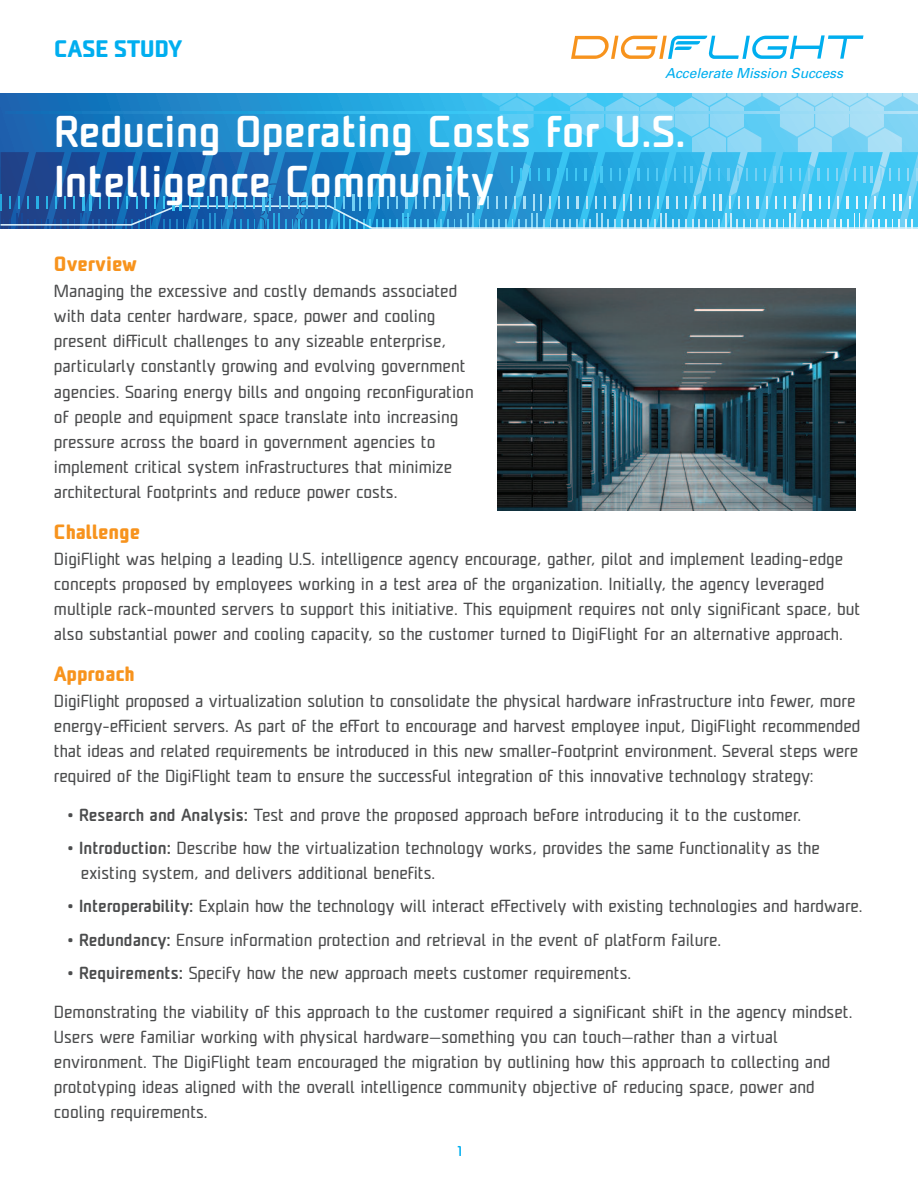
<style>
.page{position:relative;width:918px;height:1188px;background:#fff}
.page>*{position:absolute;margin:0;border:0;box-sizing:border-box;transform-origin:0 0}
.t1{font:500 42px/49.5px "Unicod Sans";color:#fff}
.t2{font:700 22.5px "Unicod Sans";color:#00aeef}
.t3{font:700 19.5px "Unicod Sans";color:#f7931d}
.t4{font:16.5px/25.2px "Unicod Sans";color:#4b4c4d}
.t5{font:italic 13.8px "Univers";letter-spacing:-.01em;color:#00aeef}
.t6{font:500 13.5px "Unicod Sans";color:#00aeef}
.s1{font-weight:500}
</style>
<div class="page">
<svg style="left:0;top:93px;width:918px;height:135px;background:#3b9fd6"></svg>
<svg style="left:571px;top:35px;width:292px;height:24px"></svg>
<img style="left:498px;top:288px;width:357px;height:222px">
<h2 class="t2" style="left:54px;top:41px;width:130px">CASE STUDY</h2>
<p class="t5" style="left:665px;top:68px;width:179px">Accelerate Mission Success</p>
<h1 class="t1" style="left:54px;top:111px;width:633px">Reducing Operating Costs for U.S.<br>Intelligence Community</h1>
<p class="t3" style="left:54px;top:257px;width:84px">Overview</p>
<p class="t4" style="left:54px;top:280px;width:421px">Managing the excessive and costly demands associated with data center hardware, space, power and cooling present difficult challenges to any sizeable enterprise, particularly constantly growing and evolving government agencies. Soaring energy bills and ongoing reconfiguration of people and equipment space translate into increasing pressure across the board in government agencies to implement critical system infrastructures that minimize architectural footprints and reduce power costs.</p>
<p class="t3" style="left:54px;top:524px;width:88px">Challenge</p>
<p class="t4" style="left:54px;top:548px;width:808px">DigiFlight was helping a leading U.S. intelligence agency encourage, gather, pilot and implement leading-edge concepts proposed by employees working in a test area of the organization. Initially, the agency leveraged multiple rack-mounted servers to support this initiative. This equipment requires not only significant space, but also substantial power and cooling capacity, so the customer turned to DigiFlight for an alternative approach.</p>
<p class="t3" style="left:54px;top:667px;width:82px">Approach</p>
<p class="t4" style="left:54px;top:690px;width:808px">DigiFlight proposed a virtualization solution to consolidate the physical hardware infrastructure into fewer, more energy-efficient servers. As part of the effort to encourage and harvest employee input, DigiFlight recommended that ideas and related requirements be introduced in this new smaller-footprint environment. Several steps were required of the DigiFlight team to ensure the successful integration of this innovative technology strategy:</p>
<p class="t4" style="left:67px;top:804px;width:735px">• <span class="s1">Research and Analysis:</span> Test and prove the proposed approach before introducing it to the customer.</p>
<p class="t4" style="left:81px;top:837px;width:740px;text-indent:-14px">• <span class="s1">Introduction:</span> Describe how the virtualization technology works, provides the same functionality as the existing system, and delivers additional benefits.</p>
<p class="t4" style="left:67px;top:895px;width:797px">• <span class="s1">Interoperability:</span> Explain how the technology will interact effectively with existing technologies and hardware.</p>
<p class="t4" style="left:67px;top:929px;width:655px">• <span class="s1">Redundancy:</span> Ensure information protection and retrieval in the event of platform failure.</p>
<p class="t4" style="left:67px;top:962px;width:565px">• <span class="s1">Requirements:</span> Specify how the new approach meets customer requirements.</p>
<p class="t4" style="left:54px;top:1000px;width:800px">Demonstrating the viability of this approach to the customer required a significant shift in the agency mindset.<br>Users were familiar working with physical hardware—something you can touch—rather than a virtual environment. The DigiFlight team encouraged the migration by outlining how this approach to collecting and prototyping ideas aligned with the overall intelligence community objective of reducing space, power and cooling requirements.</p>
<p class="t6" style="left:456px;top:1146px;width:10px">1</p>
</div>
